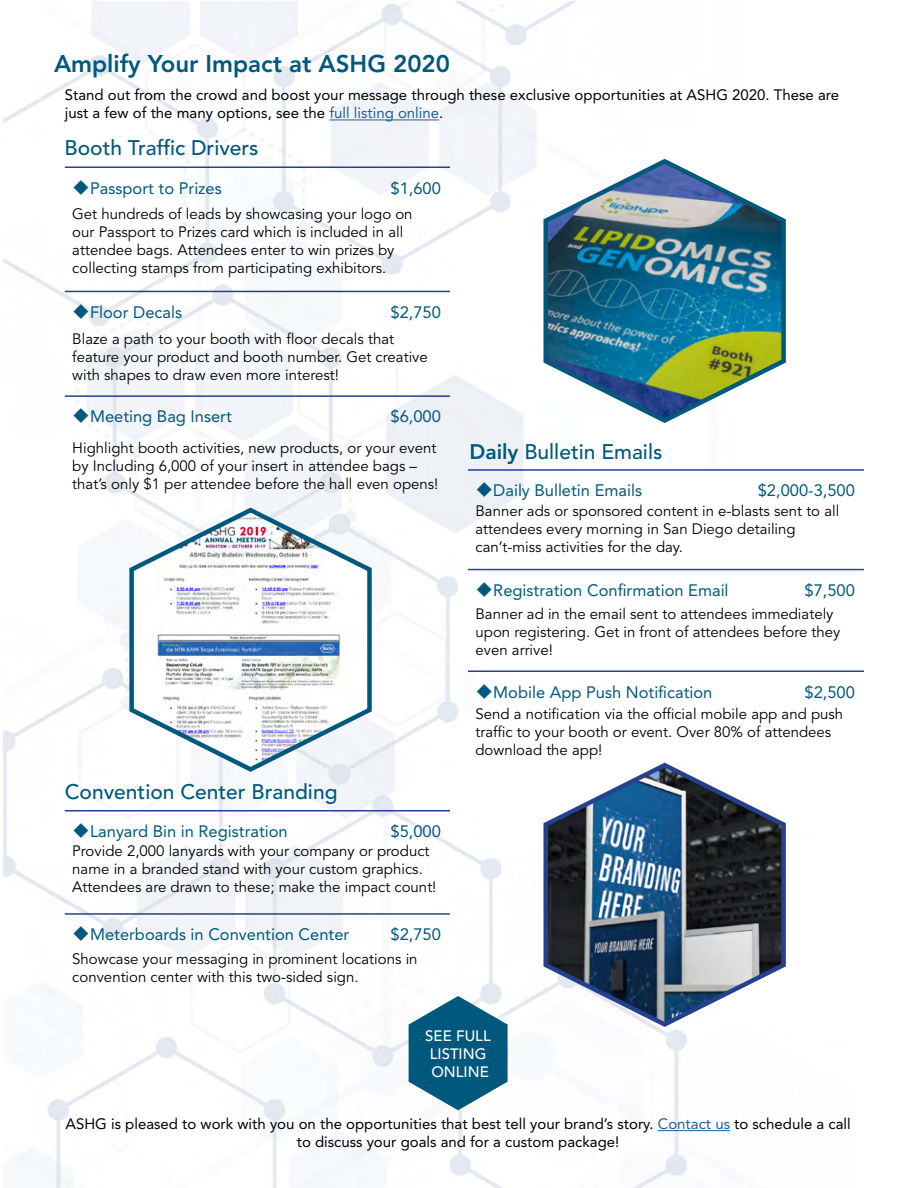
<style>
.page{position:relative;width:918px;height:1188px;background:#fff}
.page>*{position:absolute;margin:0;border:0;box-sizing:border-box;transform-origin:0 0}
.t1{font:800 24px "Avenir LT Std";color:#00587c}
.t2{font:500 21px "Avenir LT Std";color:#00587c}
.t3{font:16.5px "Avenir LT Std";color:#00587c}
.t4{font:15px/18px "Avenir LT Std";color:#000}
.t5{font:15px/18px "Avenir LT Std";color:#000}
.t6{font:500 15px/18px "Avenir LT Std";color:#fff}
.s1{color:#215e9e}
.s2{font-weight:800}
</style>
<div class="page">
<img style="left:3px;top:1px;width:861px;height:1187px">
<hr style="left:65px;top:166px;width:385px;height:2px;background:#25408f">
<hr style="left:65px;top:810px;width:385px;height:2px;background:#25408f">
<hr style="left:468px;top:469px;width:396px;height:2px;background:#25408f">
<hr style="left:65px;top:291px;width:385px;height:1px;background:#25408f">
<hr style="left:65px;top:913px;width:385px;height:2px;background:#25408f">
<hr style="left:468px;top:569px;width:396px;height:1px;background:#25408f">
<hr style="left:65px;top:395px;width:385px;height:2px;background:#25408f">
<hr style="left:468px;top:670px;width:396px;height:2px;background:#25408f">
<hr style="left:329px;top:120px;width:110px;height:1px;background:#215e9e">
<hr style="left:658px;top:1130px;width:72px;height:1px;background:#215e9e">
<img style="left:540px;top:156px;width:248px;height:270px">
<svg style="left:540px;top:760px;width:248px;height:269px"></svg>
<svg style="left:126px;top:505px;width:248px;height:269px"></svg>
<svg style="left:409px;top:996px;width:99px;height:114px"></svg>
<h1 class="t1" style="left:54px;top:50px;width:397px">Amplify Your Impact at ASHG 2020</h1>
<p class="t5" style="left:65px;top:86px;width:776px">Stand out from the crowd and boost your message through these exclusive opportunities at ASHG 2020. These are just a few of the many options, see the <span class="s1">full listing online</span>.</p>
<h2 class="t2" style="left:64px;top:136px;width:196px">Booth Traffic Drivers</h2>
<p class="t3" style="left:72px;top:178px;width:151px">◆Passport to Prizes</p>
<p class="t3" style="left:391px;top:178px;width:52px">$1,600</p>
<p class="t4" style="left:72px;top:205px;width:342px">Get hundreds of leads by showcasing your logo on our Passport to Prizes card which is included in all attendee bags. Attendees enter to win prizes by collecting stamps from participating exhibitors.</p>
<p class="t3" style="left:72px;top:302px;width:111px">◆Floor Decals</p>
<p class="t3" style="left:391px;top:302px;width:52px">$2,750</p>
<p class="t4" style="left:72px;top:330px;width:357px">Blaze a path to your booth with floor decals that feature your product and booth number. Get creative with shapes to draw even more interest!</p>
<p class="t3" style="left:72px;top:407px;width:161px">◆Meeting Bag Insert</p>
<p class="t3" style="left:391px;top:407px;width:52px">$6,000</p>
<p class="t4" style="left:72px;top:440px;width:368px">Highlight booth activities, new products, or your event by Including 6,000 of your insert in attendee bags – that’s only $1 per attendee before the hall even opens!</p>
<h2 class="t2" style="left:65px;top:779px;width:274px">Convention Center Branding</h2>
<p class="t3" style="left:72px;top:822px;width:217px">◆Lanyard Bin in Registration</p>
<p class="t3" style="left:391px;top:822px;width:52px">$5,000</p>
<p class="t4" style="left:72px;top:843px;width:366px">Provide 2,000 lanyards with your company or product name in a branded stand with your custom graphics.<br>Attendees are drawn to these; make the impact count!</p>
<p class="t3" style="left:72px;top:925px;width:279px">◆Meterboards in Convention Center</p>
<p class="t3" style="left:391px;top:925px;width:52px">$2,750</p>
<p class="t4" style="left:72px;top:951px;width:347px">Showcase your messaging in prominent locations in convention center with this two-sided sign.</p>
<h2 class="t2" style="left:469px;top:439px;width:194px"><span class="s2">Daily</span> Bulletin Emails</h2>
<p class="t3" style="left:476px;top:481px;width:168px">◆Daily Bulletin Emails</p>
<p class="t3" style="left:758px;top:481px;width:99px">$2,000-3,500</p>
<p class="t4" style="left:476px;top:503px;width:365px">Banner ads or sponsored content in e-blasts sent to all attendees every morning in San Diego detailing can’t-miss activities for the day.</p>
<p class="t3" style="left:476px;top:580px;width:255px">◆Registration Confirmation Email</p>
<p class="t3" style="left:805px;top:580px;width:52px">$7,500</p>
<p class="t4" style="left:476px;top:606px;width:366px">Banner ad in the email sent to attendees immediately upon registering. Get in front of attendees before they even arrive!</p>
<p class="t3" style="left:476px;top:682px;width:238px">◆Mobile App Push Notification</p>
<p class="t3" style="left:805px;top:682px;width:52px">$2,500</p>
<p class="t4" style="left:476px;top:705px;width:369px">Send a notification via the official mobile app and push traffic to your booth or event. Over 80% of attendees download the app!</p>
<p class="t6" style="left:425px;top:1027px;width:67px">SEE FULL<br>LISTING<br>ONLINE</p>
<p class="t5" style="left:66px;top:1115px;width:787px;text-align:center">ASHG is pleased to work with you on the opportunities that best tell your brand’s story. <span class="s1">Contact us</span> to schedule a call to discuss your goals and for a custom package!</p>
</div>
